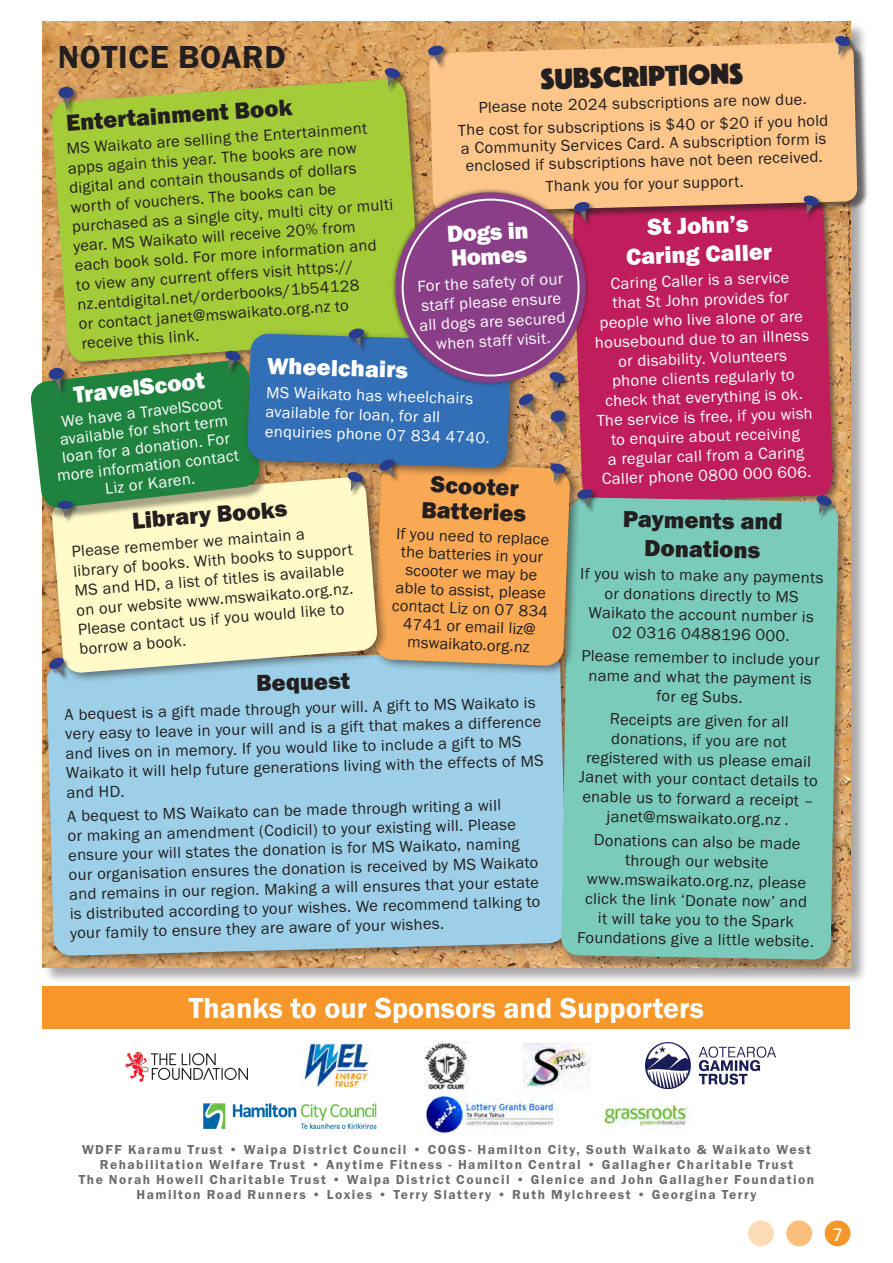
<style>
.page{position:relative;width:893px;height:1263px;background:#fff}
.page>*{position:absolute;margin:0;border:0;box-sizing:border-box;transform-origin:0 0}
.t1{font:33px "Franklin Gothic URW Dem";letter-spacing:.02em;color:#231f20}
.t2{font:30px "Franklin Gothic URW Dem";color:#fff}
.t3{font:30px "Phosphate Solid";color:#231f20}
.t4{font:24px/28.8px "Franklin Gothic URW Hea";color:#231f20;text-align:center}
.t5{font:24px/28.8px "Franklin Gothic URW Hea";color:#fff;text-align:center}
.t6{font:18px "Frutiger LT Std";color:#fff}
.t7{font:16.5px/19.5px "Franklin Gothic URW Boo";color:#231f20}
.t8{font:16.5px/19.5px "Franklin Gothic URW Boo";color:#fff;text-align:center}
.t9{font:13.5px/15px "Franklin Gothic URW Dem";letter-spacing:.11em;color:#6c6d70;text-align:center}
</style>
<div class="page">
<div style="left:748px;top:1220px;width:26px;height:26px;background:#fddbb7;border-radius:50%"></div>
<div style="left:786px;top:1220px;width:26px;height:26px;background:#fcbe7c;border-radius:50%"></div>
<div style="left:825px;top:1220px;width:25px;height:26px;background:#f79729;border-radius:50%"></div>
<div style="left:43px;top:986px;width:807px;height:43px;background:#f79729"></div>
<div style="left:43px;top:22px;width:824px;height:962px;background:#231f20;opacity:.39"></div>
<img style="left:43px;top:21px;width:807px;height:946px">
<div style="left:572px;top:193px;width:268px;height:317px;background:#231f20;opacity:.5"></div>
<div style="left:593px;top:221px;width:240px;height:276px;background:#bf1d5c"></div>
<div style="left:43px;top:645px;width:536px;height:322px;background:#231f20;opacity:.57"></div>
<div style="left:47px;top:676px;width:514px;height:280px;background:#9dd0e8"></div>
<svg style="left:51px;top:78px;width:371px;height:112px;background:#aac43d"></svg>
<div style="left:561px;top:500px;width:286px;height:471px;background:#231f20;opacity:.4"></div>
<div style="left:561px;top:497px;width:277px;height:462px;background:#7bcbbb"></div>
<div style="left:58px;top:86px;width:22px;height:31px;background:#231f20;opacity:.54"></div>
<svg style="left:63px;top:97px;width:7px;height:14px"></svg>
<div style="left:58px;top:87px;width:16px;height:11px;background:#293b8d;border-radius:50%"></div>
<div style="left:385px;top:68px;width:22px;height:25px;background:#231f20;opacity:.54"></div>
<svg style="left:384px;top:67px;width:17px;height:20px"></svg>
<img style="left:426px;top:1093px;width:128px;height:42px">
<img style="left:599px;top:1102px;width:93px;height:26px">
<img style="left:203px;top:1103px;width:174px;height:26px">
<svg style="left:125px;top:1052px;width:123px;height:30px"></svg>
<img style="left:424px;top:1042px;width:45px;height:48px">
<img style="left:524px;top:1043px;width:67px;height:45px">
<img style="left:646px;top:1043px;width:129px;height:45px">
<img style="left:304px;top:1042px;width:65px;height:45px">
<div style="left:48px;top:472px;width:341px;height:211px;background:#231f20;opacity:.57"></div>
<div style="left:432px;top:43px;width:437px;height:178px;background:#231f20;opacity:.6"></div>
<svg style="left:429px;top:42px;width:428px;height:170px;background:#f7bf85"></svg>
<div style="left:428px;top:45px;width:22px;height:26px;background:#231f20;opacity:.54"></div>
<svg style="left:428px;top:45px;width:16px;height:20px"></svg>
<div style="left:835px;top:35px;width:22px;height:26px;background:#231f20;opacity:.54"></div>
<svg style="left:834px;top:35px;width:17px;height:20px"></svg>
<div style="left:803px;top:195px;width:22px;height:26px;background:#231f20;opacity:.54"></div>
<svg style="left:803px;top:195px;width:16px;height:20px"></svg>
<div style="left:573px;top:202px;width:23px;height:25px;background:#231f20;opacity:.54"></div>
<div style="left:577px;top:488px;width:22px;height:26px;background:#231f20;opacity:.54"></div>
<div style="left:816px;top:495px;width:22px;height:25px;background:#231f20;opacity:.54"></div>
<svg style="left:816px;top:495px;width:16px;height:19px"></svg>
<div style="left:49px;top:657px;width:21px;height:25px;background:#231f20;opacity:.54"></div>
<svg style="left:30px;top:190px;width:563px;height:486px;background:#a7a87b"></svg>
<div style="left:57px;top:501px;width:16px;height:8px;background:#293b8d;border-radius:50%"></div>
<h1 class="t1" style="left:58px;top:37px;width:230px">NOTICE BOARD</h1>
<h2 class="t3" style="left:541px;top:57px;width:203px;rotate:-1deg">Subscriptions</h2>
<p class="t7" style="left:458px;top:95px;width:372px;line-height:22.5px;text-align:center;rotate:-1deg">Please note 2024 subscriptions are now due.<br>The cost for subscriptions is $40 or $20 if you hold</p>
<p class="t7" style="left:461px;top:137px;width:367px;line-height:18.1px;rotate:-1deg">a Community Services Card. A subscription form is enclosed if subscriptions have not been received.</p>
<p class="t7" style="left:546px;top:175px;width:200px;rotate:-1deg">Thank you for your support.</p>
<h3 class="t4" style="left:65px;top:107px;width:228px;rotate:-4deg">Entertainment Book</h3>
<p class="t7" style="left:66px;top:139px;width:323px;rotate:-4deg">MS Waikato are selling the Entertainment apps again this year. The books are now digital and contain thousands of dollars worth of vouchers. The books can be purchased as a single city, multi city or multi year. MS Waikato will receive 20% from<br>each book sold. For more information and<br>to view any current offers visit https:// nz.entdigital.net/orderbooks/1b54128<br>or contact janet@mswaikato.org.nz to receive this link.</p>
<h3 class="t5" style="left:625px;top:213px;width:148px;rotate:-2deg">St John’s<br>Caring Caller</h3>
<p class="t8" style="left:592px;top:274px;width:218px;rotate:-2deg">Caring Caller is a service<br>that St John provides for people who live alone or are housebound due to an illness or disability. Volunteers phone clients regularly to check that everything is ok.<br>The service is free, if you wish to enquire about receiving<br>a regular call from a Caring<br>Caller phone 0800 000 606.</p>
<h3 class="t5" style="left:446px;top:222px;width:83px;line-height:24px;text-align:left;rotate:-3deg">Dogs in<br>Homes</h3>
<p class="t8" style="left:417px;top:276px;width:147px;rotate:-3deg">For the safety of our staff please ensure all dogs are secured when staff visit.</p>
<h3 class="t5" style="left:268px;top:350px;width:143px;rotate:2deg">Wheelchairs</h3>
<p class="t8" style="left:267px;top:381px;width:226px;text-align:left;rotate:2deg">MS Waikato has wheelchairs available for loan, for all enquiries phone 07 834 4740.</p>
<h3 class="t5" style="left:72px;top:380px;width:133px;rotate:-7deg">TravelScoot</h3>
<p class="t8" style="left:50px;top:412px;width:185px;line-height:18px;rotate:-6deg">We have a TravelScoot available for short term loan for a donation. For more information contact<br>Liz or Karen.</p>
<h3 class="t4" style="left:423px;top:471px;width:107px;line-height:25.5px;rotate:2deg">Scooter<br>Batteries</h3>
<p class="t7" style="left:395px;top:524px;width:158px;line-height:18px;text-align:center;rotate:2deg">If you need to replace the batteries in your scooter we may be able to assist, please contact Liz on 07 834<br>4741 or email liz@ mswaikato.org.nz</p>
<h3 class="t4" style="left:131px;top:505px;width:157px;rotate:-4deg">Library Books</h3>
<p class="t7" style="left:70px;top:543px;width:282px;rotate:-5deg">Please remember we maintain a library of books. With books to support<br>MS and HD, a list of titles is available on our website www.mswaikato.org.nz.<br>Please contact us if you would like to borrow a book.</p>
<h3 class="t4" style="left:623px;top:504px;width:162px;rotate:1deg">Payments and<br>Donations</h3>
<p class="t7" style="left:581px;top:563px;width:245px;text-align:center;rotate:1deg">If you wish to make any payments or donations directly to MS<br>Waikato the account number is<br>02 0316 0488196 000.</p>
<p class="t7" style="left:582px;top:645px;width:240px;text-align:center;rotate:1deg">Please remember to include your name and what the payment is for eg Subs.</p>
<p class="t7" style="left:580px;top:708px;width:240px;text-align:center;rotate:1deg">Receipts are given for all donations, if you are not registered with us please email<br>Janet with your contact details to enable us to forward a receipt – janet@mswaikato.org.nz .</p>
<p class="t7" style="left:579px;top:829px;width:238px;text-align:center;rotate:1deg">Donations can also be made through our website www.mswaikato.org.nz, please click the link ‘Donate now’ and<br>it will take you to the Spark<br>Foundations give a little website.</p>
<h3 class="t4" style="left:256px;top:668px;width:95px;rotate:-1deg">Bequest</h3>
<p class="t7" style="left:64px;top:702px;width:480px;rotate:-1deg">A bequest is a gift made through your will. A gift to MS Waikato is very easy to leave in your will and is a gift that makes a difference and lives on in memory. If you would like to include a gift to MS Waikato it will help future generations living with the effects of MS</p>
<p class="t7" style="left:67px;top:781px;width:436px;line-height:22px;rotate:-1deg">and HD.<br>A bequest to MS Waikato can be made through writing a will</p>
<p class="t7" style="left:68px;top:823px;width:473px;rotate:-1deg">or making an amendment (Codicil) to your existing will. Please ensure your will states the donation is for MS Waikato, naming our organisation ensures the donation is received by MS Waikato and remains in our region. Making a will ensures that your estate is distributed according to your wishes. We recommend talking to your family to ensure they are aware of your wishes.</p>
<h2 class="t2" style="left:189px;top:990px;width:517px">Thanks to our Sponsors and Supporters</h2>
<p class="t9" style="left:79px;top:1142px;width:737px">WDFF Karamu Trust • Waipa District Council • COGS- Hamilton City, South Waikato &amp; Waikato West Rehabilitation Welfare Trust • Anytime Fitness - Hamilton Central • Gallagher Charitable Trust<br>The Norah Howell Charitable Trust • Waipa District Council • Glenice and John Gallagher Foundation Hamilton Road Runners • Loxies • Terry Slattery • Ruth Mylchreest • Georgina Terry</p>
<p class="t6" style="left:833px;top:1224px;width:12px">7</p>
</div>
